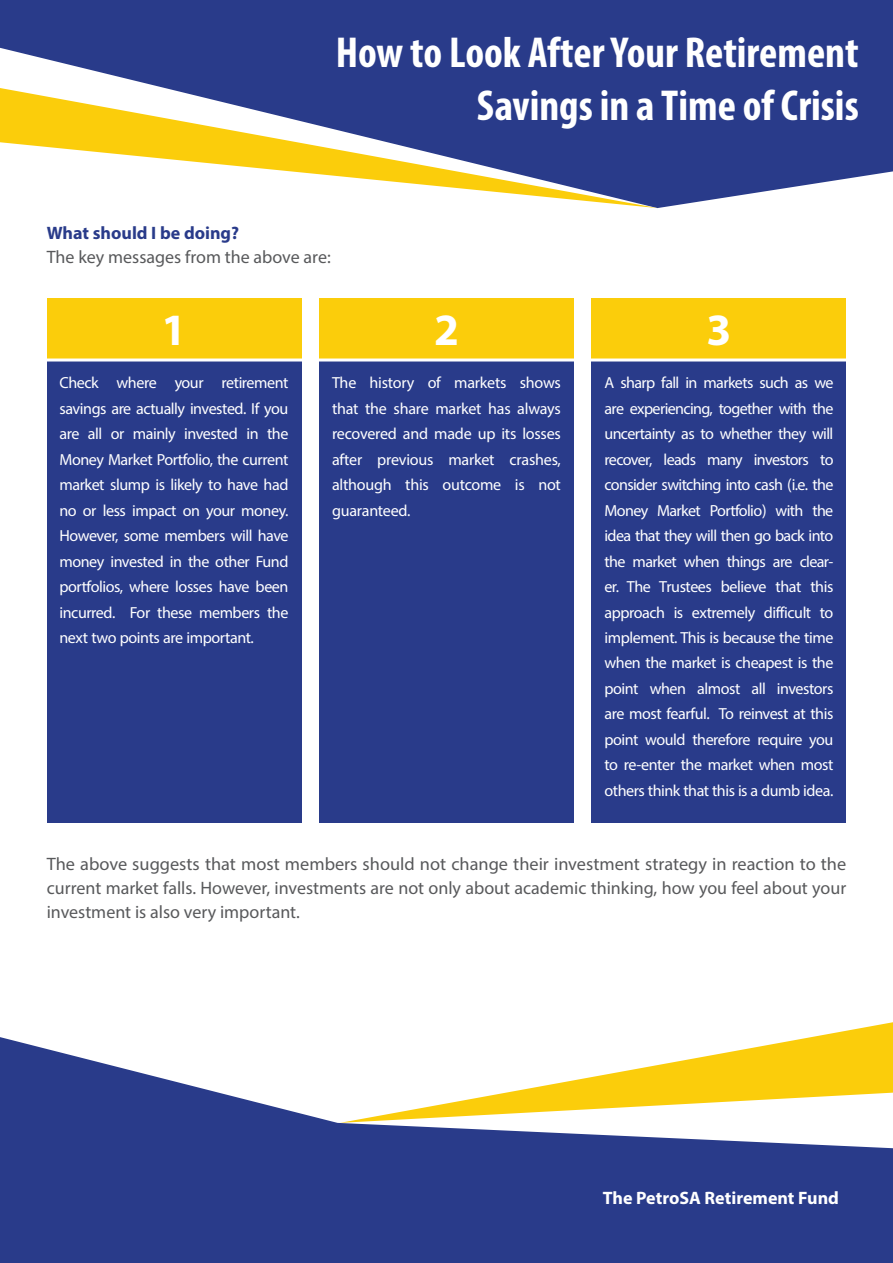
<style>
.page{position:relative;width:893px;height:1263px;background:#fff}
.page>*{position:absolute;margin:0;border:0;box-sizing:border-box;transform-origin:0 0}
.t1{font:700 45px "Myriad Pro";color:#fff}
.t2{font:700 condensed 43.5px/52.2px "Myriad Pro";color:#fff;text-align:right}
.t3{font:22.5px/25.5px "Myriad Arabic";letter-spacing:-.02em;color:#fff;text-align:justify}
.t4{font:18px/24px "Myriad Pro";color:#58595b;text-align:justify}
.t5{font:700 18px "Myriad Pro";color:#fff}
.t6{font:700 18px "Myriad Pro";color:#293b8a}
</style>
<div class="page">
<svg style="left:0;top:1037px;width:893px;height:226px;background:#46569a"></svg>
<svg style="left:340px;top:1022px;width:553px;height:101px"></svg>
<svg style="left:0;top:0;width:893px;height:208px;background:#384892"></svg>
<svg style="left:0;top:88px;width:658px;height:120px"></svg>
<div style="left:47px;top:360px;width:254px;height:463px;background:#293b8a"></div>
<div style="left:319px;top:360px;width:255px;height:463px;background:#293b8a"></div>
<div style="left:592px;top:360px;width:254px;height:463px;background:#293b8a"></div>
<div style="left:47px;top:298px;width:254px;height:62px;background:#fbcd0b"></div>
<div style="left:319px;top:298px;width:255px;height:62px;background:#fbcd0b"></div>
<div style="left:592px;top:298px;width:254px;height:62px;background:#fbcd0b"></div>
<hr style="left:34px;top:358px;width:825px;height:3px;background:#fff">
<h2 class="t2" style="left:336px;top:26px;width:524px">How to Look After Your Retirement<br>Savings in a Time of Crisis</h2>
<p class="t6" style="left:47px;top:221px;width:194px">What should I be doing?</p>
<p class="t4" style="left:47px;top:245px;width:285px">The key messages from the above are:</p>
<h1 class="t1" style="left:162px;top:300px;width:26px">1</h1>
<h1 class="t1" style="left:434px;top:300px;width:26px">2</h1>
<h1 class="t1" style="left:706px;top:300px;width:26px">3</h1>
<p class="t3" style="left:60px;top:370px;width:230px">Check where your retirement savings are actually invested. If you are all or mainly invested in the Money Market Portfolio, the current market slump is likely to have had no or less impact on your money.<br>However, some members will have money invested in the other Fund portfolios, where losses have been incurred. For these members the next two points are important.</p>
<p class="t3" style="left:332px;top:370px;width:230px">The history of markets shows that the share market has always recovered and made up its losses after previous market crashes, although this outcome is not guaranteed.</p>
<p class="t3" style="left:604px;top:370px;width:230px">A sharp fall in markets such as we are experiencing, together with the uncertainty as to whether they will recover, leads many investors to consider switching into cash (i.e. the Money Market Portfolio) with the idea that they will then go back into the market when things are clear&shy;er. The Trustees believe that this approach is extremely difficult to implement. This is because the time when the market is cheapest is the point when almost all investors are most fearful. To reinvest at this point would therefore require you to re-enter the market when most others think that this is a dumb idea.</p>
<p class="t4" style="left:47px;top:851px;width:801px">The above suggests that most members should not change their investment strategy in reaction to the current market falls. However, investments are not only about academic thinking, how you feel about your investment is also very important.</p>
<p class="t5" style="left:603px;top:1186px;width:238px">The PetroSA Retirement Fund</p>
</div>
